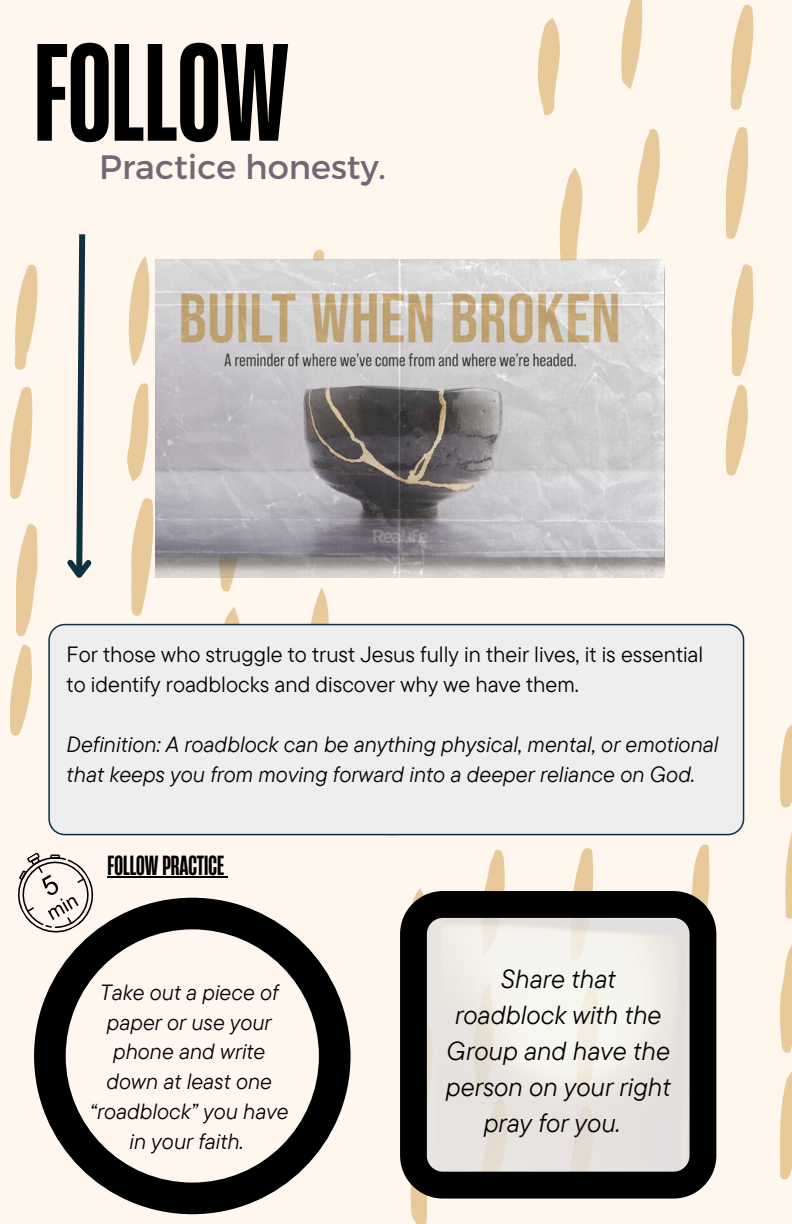
<style>
.page{position:relative;width:792px;height:1224px;background:#fff6ee}
.page>*{position:absolute;margin:0;border:0;box-sizing:border-box;transform-origin:0 0}
.t1{font:700 130px "Heading Now 36";color:#000}
.t2{font:33.8px "Montserrat";color:#706974}
.t3{font:italic 26px/36px "TT Commons Pro";color:#000;text-align:center}
.t4{font:700 26px "Heading Now 36";color:#000}
.t5{font:italic 22px/29.8px "TT Commons Pro";color:#000}
.t6{font:22px/30px "TT Commons Pro";color:#000}
</style>
<div class="page">
<svg style="left:557px;top:167px;width:29px;height:93px"></svg>
<svg style="left:731px;top:264px;width:23px;height:112px"></svg>
<svg style="left:725px;top:127px;width:24px;height:112px"></svg>
<svg style="left:538px;top:18px;width:22px;height:98px"></svg>
<svg style="left:730px;top:5px;width:24px;height:105px"></svg>
<svg style="left:637px;top:129px;width:23px;height:105px"></svg>
<svg style="left:664px;top:377px;width:1px;height:97px"></svg>
<svg style="left:621px;top:0;width:22px;height:89px"></svg>
<svg style="left:725px;top:384px;width:23px;height:92px"></svg>
<svg style="left:131px;top:498px;width:23px;height:118px"></svg>
<svg style="left:220px;top:578px;width:13px;height:14px"></svg>
<svg style="left:15px;top:524px;width:23px;height:112px"></svg>
<svg style="left:10px;top:387px;width:23px;height:112px"></svg>
<svg style="left:218px;top:607px;width:24px;height:17px"></svg>
<svg style="left:14px;top:264px;width:24px;height:106px"></svg>
<svg style="left:128px;top:256px;width:22px;height:110px"></svg>
<svg style="left:127px;top:383px;width:22px;height:99px"></svg>
<svg style="left:10px;top:644px;width:22px;height:92px"></svg>
<svg style="left:304px;top:588px;width:27px;height:36px"></svg>
<svg style="left:306px;top:250px;width:18px;height:10px"></svg>
<svg style="left:780px;top:944px;width:12px;height:109px"></svg>
<svg style="left:573px;top:848px;width:21px;height:43px"></svg>
<svg style="left:780px;top:1072px;width:12px;height:107px"></svg>
<svg style="left:484px;top:850px;width:21px;height:41px"></svg>
<svg style="left:785px;top:832px;width:7px;height:87px"></svg>
<svg style="left:692px;top:844px;width:18px;height:47px"></svg>
<svg style="left:411px;top:1199px;width:16px;height:25px"></svg>
<svg style="left:780px;top:724px;width:12px;height:84px"></svg>
<div style="left:48px;top:624px;width:696px;height:211px;background:#eeedef"></div>
<img style="left:155px;top:260px;width:509px;height:318px">
<svg style="left:67px;top:234px;width:25px;height:344px"></svg>
<svg style="left:34px;top:898px;width:317px;height:316px"></svg>
<svg style="left:400px;top:891px;width:316px;height:308px"></svg>
<svg style="left:18px;top:852px;width:89px;height:94px"></svg>
<hr style="left:108px;top:876px;width:116px;height:2px;background:#000">
<p class="t1" style="left:34px;top:4px;width:256px">FOLLOW</p>
<p class="t2" style="left:99px;top:145px;width:288px">Practice honesty.</p>
<p class="t6" style="left:67px;top:639px;width:638px">For those who struggle to trust Jesus fully in their lives, it is essential to identify roadblocks and discover why we have them.</p>
<p class="t5" style="left:67px;top:729px;width:654px">Definition: A roadblock can be anything physical, mental, or emotional that keeps you from moving forward into a deeper reliance on God.</p>
<p class="t4" style="left:108px;top:848px;width:118px">FOLLOW PRACTICE</p>
<p class="t5" style="left:90px;top:976px;width:200px;text-align:center">Take out a piece of paper or use your phone and write down at least one “roadblock” you have in your faith.</p>
<p class="t3" style="left:446px;top:960px;width:227px">Share that roadblock with the<br>Group and have the person on your right pray for you.</p>
</div>
